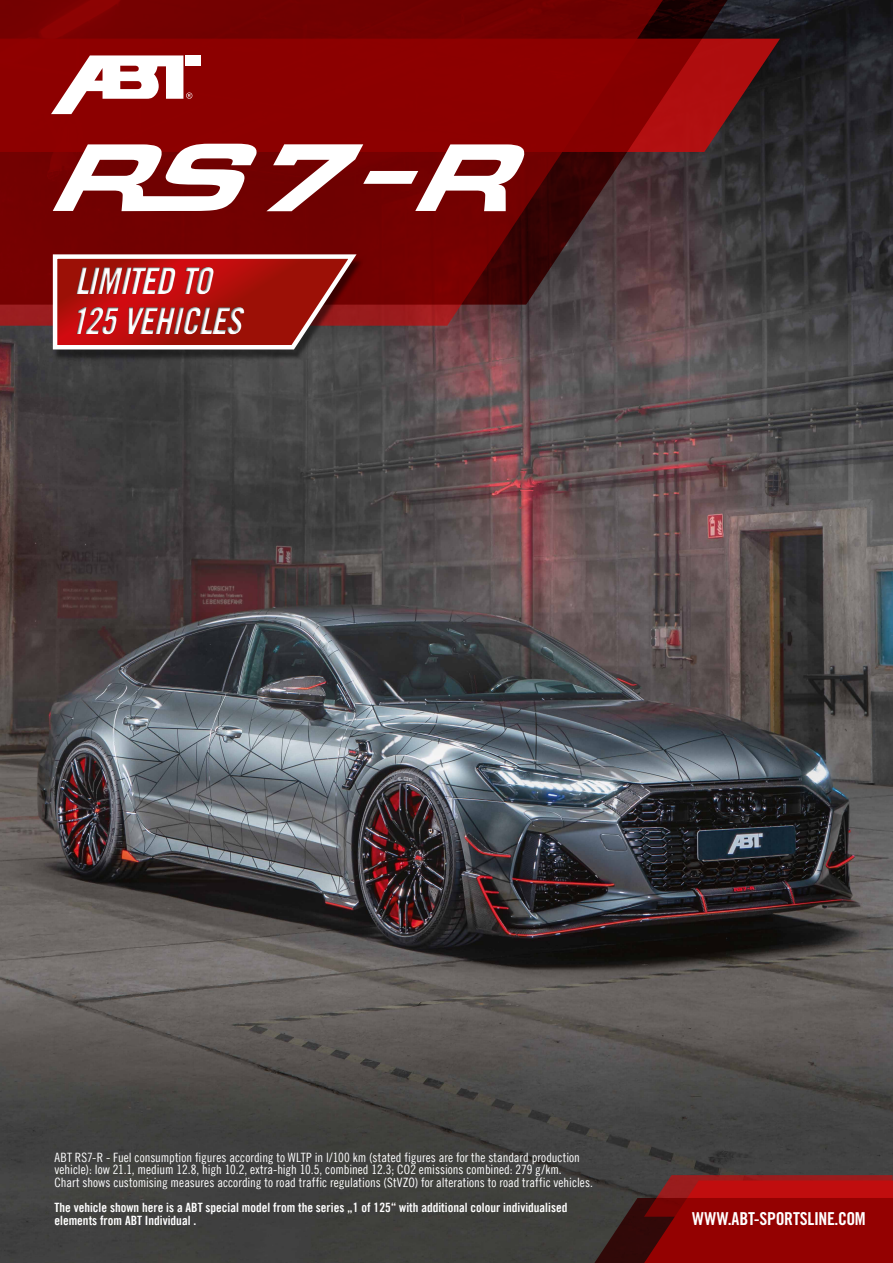
<style>
.page{position:relative;width:893px;height:1263px;background:#fff}
.page>*{position:absolute;margin:0;border:0;box-sizing:border-box;transform-origin:0 0}
.t1{font:37.05px/39.9px "Trade Gothic LT Std Bd Cn 20 Obl";letter-spacing:-.035em;color:#fff}
.t2{font:17.85px "Trade Gothic LT Std Bd Cn 20";letter-spacing:-.015em;color:#fff}
.t3{font:12.9px/12.9px "Trade Gothic LT Cond Eighteen";color:#fff}
.t4{font:12.9px/12.9px "Trade Gothic LT Bold Cond Twenty";color:#fff}
</style>
<div class="page">
<img style="left:0;top:0;width:893px;height:1263px">
<svg style="left:0;top:305px;width:672px;height:21px;background:#753538"></svg>
<svg style="left:736px;top:39px;width:44px;height:113px;background:#4a1b1c"></svg>
<svg style="left:0;top:0;width:736px;height:305px;background:#730a0a"></svg>
<div style="left:185px;top:55px;width:16px;height:11px;background:#fff"></div>
<svg style="left:51px;top:55px;width:141px;height:59px"></svg>
<svg style="left:53px;top:144px;width:204px;height:67px"></svg>
<svg style="left:266px;top:144px;width:258px;height:67px"></svg>
<div style="left:53px;top:259px;width:311px;height:103px;background:#000;opacity:.5"></div>
<svg style="left:51px;top:252px;width:310px;height:100px"></svg>
<div style="left:67px;top:257px;width:234px;height:88px;background:#000;opacity:.6"></div>
<svg style="left:581px;top:1175px;width:312px;height:88px;background:#810f0e"></svg>
<h1 class="t1" style="left:70px;top:261px;width:173px">LIMITED TO<br>125 VEHICLES</h1>
<p class="t3" style="left:54px;top:1150px;width:540px">ABT RS7-R - Fuel consumption figures according to WLTP in l/100 km (stated figures are for the standard production vehicle): low 21.1, medium 12.8, high 10.2, extra-high 10.5, combined 12.3; CO2 emissions combined: 279 g/km.<br>Chart shows customising measures according to road traffic regulations (StVZO) for alterations to road traffic vehicles.</p>
<p class="t4" style="left:54px;top:1201px;width:514px">The vehicle shown here is a ABT special model from the series „1 of 125“ with additional colour individualised elements from ABT Individual .</p>
<h2 class="t2" style="left:692px;top:1207px;width:175px">WWW.ABT-SPORTSLINE.COM</h2>
</div>
